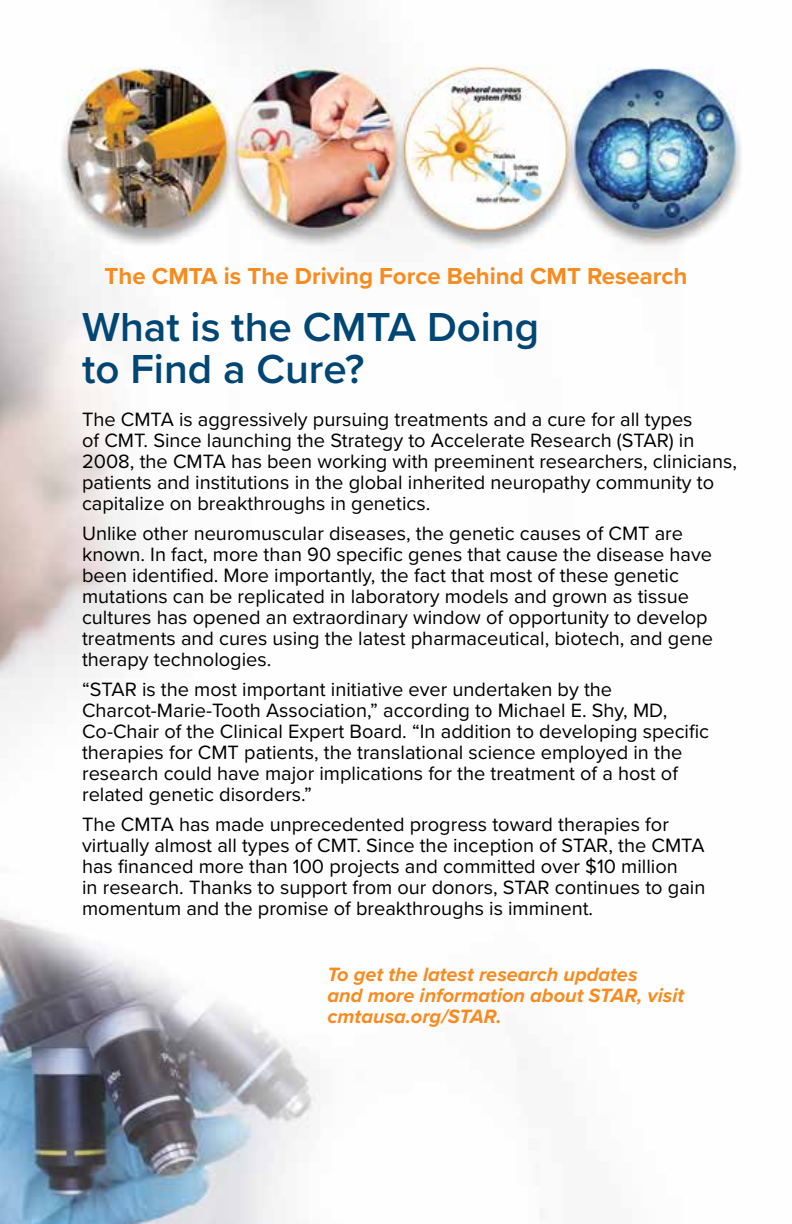
<style>
.page{position:relative;width:792px;height:1224px;background:#fff}
.page>*{position:absolute;margin:0;border:0;box-sizing:border-box;transform-origin:0 0}
.t1{font:600 42px/42px "Proxima Nova";color:#004674}
.t2{font:700 24px "Proxima Nova";color:#f78b1f}
.t3{font:20px/21px "Proxima Nova";color:#000}
.t4{font:italic 700 20px/21px "Proxima Nova";color:#f78b1f}
</style>
<div class="page">
<img style="left:0;top:0;width:741px;height:1224px">
<p class="t2" style="left:105px;top:266px;width:584px">The CMTA is The Driving Force Behind CMT Research</p>
<h1 class="t1" style="left:82px;top:308px;width:459px">What is the CMTA Doing to Find a Cure?</h1>
<p class="t3" style="left:82px;top:410px;width:656px">The CMTA is aggressively pursuing treatments and a cure for all types<br>of CMT. Since launching the Strategy to Accelerate Research (STAR) in 2008, the CMTA has been working with preeminent researchers, clinicians, patients and institutions in the global inherited neuropathy community to capitalize on breakthroughs in genetics.</p>
<p class="t3" style="left:82px;top:524px;width:632px">Unlike other neuromuscular diseases, the genetic causes of CMT are known. In fact, more than 90 specific genes that cause the disease have been identified. More importantly, the fact that most of these genetic mutations can be replicated in laboratory models and grown as tissue cultures has opened an extraordinary window of opportunity to develop treatments and cures using the latest pharmaceutical, biotech, and gene therapy technologies.</p>
<p class="t3" style="left:82px;top:680px;width:629px">“STAR is the most important initiative ever undertaken by the Charcot-Marie-Tooth Association,” according to Michael E. Shy, MD, Co-Chair of the Clinical Expert Board. “In addition to developing specific therapies for CMT patients, the translational science employed in the research could have major implications for the treatment of a host of related genetic disorders.”</p>
<p class="t3" style="left:82px;top:815px;width:625px">The CMTA has made unprecedented progress toward therapies for virtually almost all types of CMT. Since the inception of STAR, the CMTA has financed more than 100 projects and committed over $10 million<br>in research. Thanks to support from our donors, STAR continues to gain momentum and the promise of breakthroughs is imminent.</p>
<p class="t4" style="left:328px;top:965px;width:358px">To get the latest research updates<br>and more information about STAR, visit cmtausa.org/STAR.</p>
</div>
